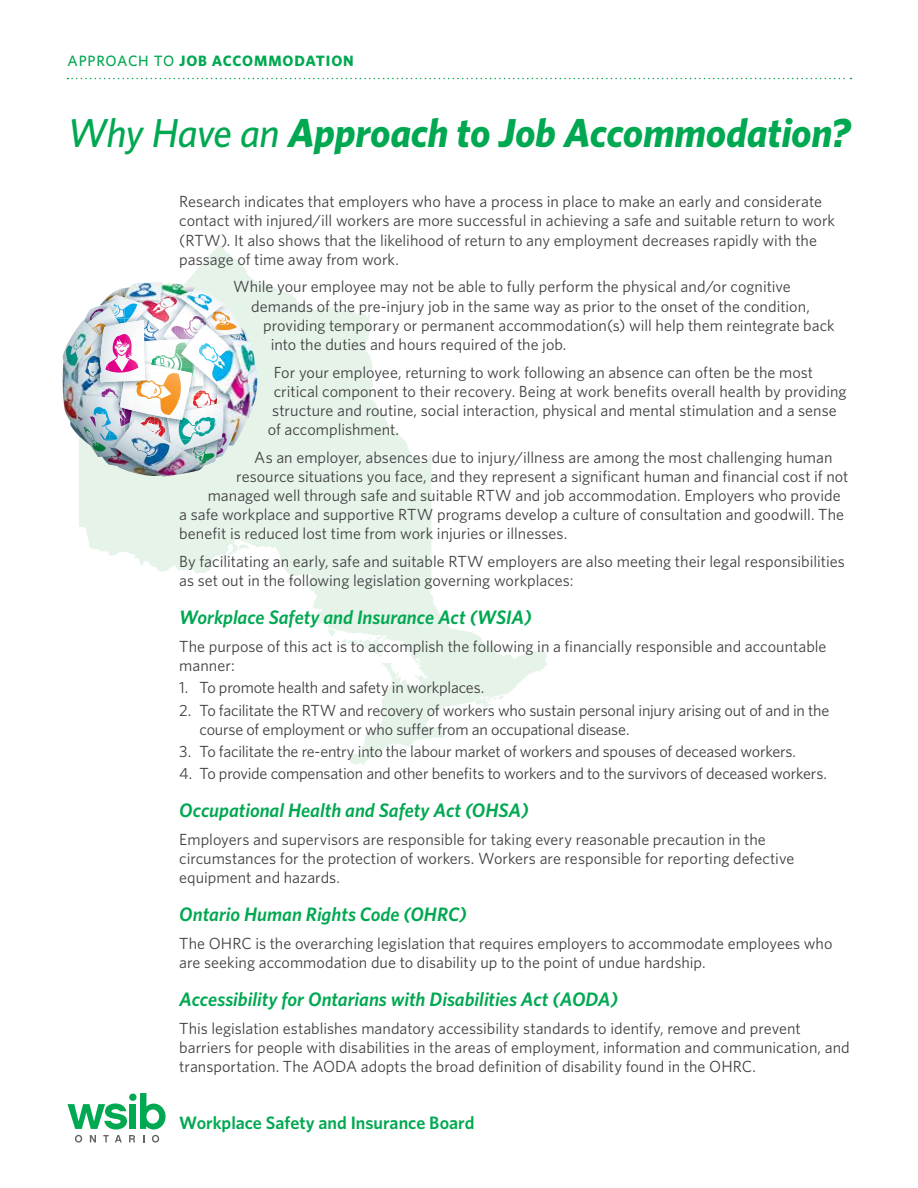
<style>
.page{position:relative;width:918px;height:1188px;background:#fff}
.page>*{position:absolute;margin:0;border:0;box-sizing:border-box;transform-origin:0 0}
.t1{font:italic 700 40.5px "Whitney";letter-spacing:-.01em;color:#00a851}
.t2{font:italic 600 19.5px "Whitney";color:#00a851}
.t3{font:600 18px "Whitney";color:#00a851}
.BODY{font:16.2px/19.2px "Whitney";color:#414042}
.t4{font:700 15px "Whitney";letter-spacing:.055em;color:#00a851}
.s1{font-weight:500}
</style>
<div class="page">
<svg style="left:68px;top:78px;width:783px;height:1px"></svg>
<svg style="left:79px;top:245px;width:469px;height:520px"></svg>
<svg style="left:68px;top:1093px;width:98px;height:50px"></svg>
<img style="left:73px;top:282px;width:186px;height:195px">
<img style="left:123px;top:282px;width:86px;height:45px">
<img style="left:63px;top:332px;width:43px;height:97px">
<img style="left:212px;top:329px;width:46px;height:102px">
<img style="left:107px;top:436px;width:100px;height:41px">
<p class="t4" style="left:68px;top:51px;width:288px"><span class="s1">APPROACH TO</span> JOB ACCOMMODATION</p>
<h1 class="t1" style="left:68px;top:106px;width:785px"><span class="s1">Why Have an</span> Approach to Job Accommodation?</h1>
<p class="BODY" style="left:179px;top:192px;width:657px">Research indicates that employers who have a process in place to make an early and considerate contact with injured/ill workers are more successful in achieving a safe and suitable return to work (RTW). It also shows that the likelihood of return to any employment decreases rapidly with the passage of time away from work.</p>
<p class="BODY" style="left:233px;top:277px;width:559px">While your employee may not be able to fully perform the physical and/or cognitive</p>
<p class="BODY" style="left:251px;top:296px;width:560px">demands of the pre-injury job in the same way as prior to the onset of the condition,</p>
<p class="BODY" style="left:263px;top:315px;width:573px">providing temporary or permanent accommodation(s) will help them reintegrate back</p>
<p class="BODY" style="left:271px;top:334px;width:297px">into the duties and hours required of the job.</p>
<p class="BODY" style="left:274px;top:362px;width:541px">For your employee, returning to work following an absence can often be the most</p>
<p class="BODY" style="left:274px;top:381px;width:574px">critical component to their recovery. Being at work benefits overall health by providing</p>
<p class="BODY" style="left:272px;top:400px;width:566px">structure and routine, social interaction, physical and mental stimulation and a sense</p>
<p class="BODY" style="left:268px;top:419px;width:133px">of accomplishment.</p>
<p class="BODY" style="left:254px;top:447px;width:580px">As an employer, absences due to injury/illness are among the most challenging human</p>
<p class="BODY" style="left:236px;top:466px;width:614px">resource situations you face, and they represent a significant human and financial cost if not</p>
<p class="BODY" style="left:208px;top:485px;width:634px">managed well through safe and suitable RTW and job accommodation. Employers who provide</p>
<p class="BODY" style="left:179px;top:504px;width:666px">a safe workplace and supportive RTW programs develop a culture of consultation and goodwill. The</p>
<p class="BODY" style="left:179px;top:524px;width:390px">benefit is reduced lost time from work injuries or illnesses.</p>
<p class="BODY" style="left:179px;top:551px;width:667px">By facilitating an early, safe and suitable RTW employers are also meeting their legal responsibilities as set out in the following legislation governing workplaces:</p>
<h2 class="t2" style="left:179px;top:604px;width:354px">Workplace Safety and Insurance Act (WSIA)</h2>
<p class="BODY" style="left:179px;top:636px;width:649px">The purpose of this act is to accomplish the following in a financially responsible and accountable manner:</p>
<p class="BODY" style="left:179px;top:678px;width:307px">1. To promote health and safety in workplaces.</p>
<p class="BODY" style="left:200px;top:700px;width:631px;text-indent:-20px">2. To facilitate the RTW and recovery of workers who sustain personal injury arising out of and in the course of employment or who suffer from an occupational disease.</p>
<p class="BODY" style="left:179px;top:741px;width:618px">3. To facilitate the re-entry into the labour market of workers and spouses of deceased workers.</p>
<p class="BODY" style="left:179px;top:764px;width:649px">4. To provide compensation and other benefits to workers and to the survivors of deceased workers.</p>
<h2 class="t2" style="left:179px;top:797px;width:351px">Occupational Health and Safety Act (OHSA)</h2>
<p class="BODY" style="left:179px;top:829px;width:617px">Employers and supervisors are responsible for taking every reasonable precaution in the circumstances for the protection of workers. Workers are responsible for reporting defective equipment and hazards.</p>
<h2 class="t2" style="left:179px;top:901px;width:289px">Ontario Human Rights Code (OHRC)</h2>
<p class="BODY" style="left:179px;top:933px;width:655px">The OHRC is the overarching legislation that requires employers to accommodate employees who are seeking accommodation due to disability up to the point of undue hardship.</p>
<h2 class="t2" style="left:179px;top:986px;width:440px">Accessibility for Ontarians with Disabilities Act (AODA)</h2>
<p class="BODY" style="left:179px;top:1018px;width:672px">This legislation establishes mandatory accessibility standards to identify, remove and prevent barriers for people with disabilities in the areas of employment, information and communication, and transportation. The AODA adopts the broad definition of disability found in the OHRC.</p>
<p class="t3" style="left:179px;top:1111px;width:297px">Workplace Safety and Insurance Board</p>
</div>
